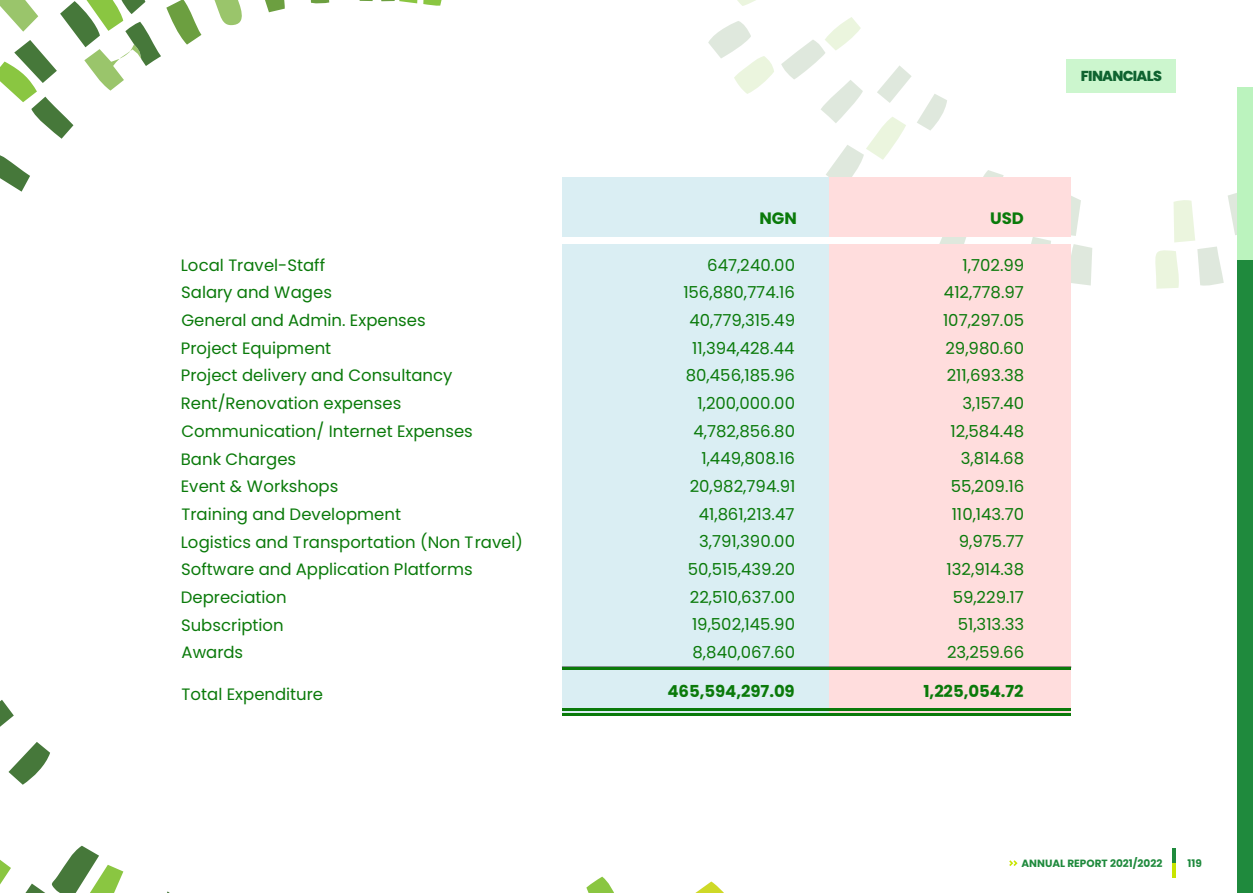
<style>
.page{position:relative;width:1253px;height:893px;background:#fff}
.page>*{position:absolute;margin:0;border:0;box-sizing:border-box;transform-origin:0 0}
.t1{font:16.5px "Poppins";color:#0a7a0a}
.t2{font:700 16.5px "Poppins";color:#0a7a0a}
.t3{font:800 14.4px "Poppins";letter-spacing:-.05em;color:#0f6330}
.t4{font:700 10.5px "Poppins";color:#1f8a3d}
</style>
<div class="page">
<svg style="left:359px;top:0;width:83px;height:6px"></svg>
<svg style="left:586px;top:877px;width:28px;height:16px"></svg>
<svg style="left:695px;top:881px;width:29px;height:12px"></svg>
<svg style="left:0;top:846px;width:123px;height:47px"></svg>
<svg style="left:214px;top:0;width:28px;height:25px"></svg>
<svg style="left:0;top:700px;width:50px;height:85px"></svg>
<svg style="left:310px;top:0;width:19px;height:4px"></svg>
<svg style="left:0;top:155px;width:30px;height:37px"></svg>
<svg style="left:265px;top:0;width:20px;height:12px"></svg>
<svg style="left:0;top:0;width:201px;height:139px"></svg>
<svg style="left:737px;top:0;width:19px;height:6px"></svg>
<svg style="left:708px;top:21px;width:66px;height:73px"></svg>
<svg style="left:1155px;top:193px;width:82px;height:96px"></svg>
<svg style="left:781px;top:17px;width:311px;height:269px"></svg>
<div style="left:1237px;top:257px;width:15px;height:636px;background:#1f8a3d"></div>
<div style="left:1237px;top:88px;width:15px;height:172px;background:#bbf3be"></div>
<div style="left:562px;top:244px;width:267px;height:468px;background:#daeef3"></div>
<div style="left:829px;top:244px;width:241px;height:468px;background:#fdd"></div>
<hr style="left:562px;top:667px;width:508px;height:3px;background:#0a7a0a">
<hr style="left:562px;top:708px;width:508px;height:3px;background:#0a7a0a">
<hr style="left:562px;top:714px;width:508px;height:2px;background:#0a7a0a">
<div style="left:562px;top:177px;width:267px;height:59px;background:#daeef3"></div>
<div style="left:829px;top:177px;width:241px;height:59px;background:#fdd"></div>
<hr style="left:1172px;top:848px;width:4px;height:16px;background:#1f8a3d">
<hr style="left:1172px;top:863px;width:4px;height:15px;background:#c8e500">
<svg style="left:1009px;top:860px;width:8px;height:6px"></svg>
<div style="left:1066px;top:59px;width:110px;height:33px;background:#ccf6ce"></div>
<p class="t2" style="left:759px;top:209px;width:39px">NGN</p>
<p class="t2" style="left:990px;top:209px;width:35px">USD</p>
<p class="t1" style="left:181px;top:255px;width:146px">Local Travel-Staff</p>
<p class="t1" style="left:707px;top:255px;width:89px">647,240.00</p>
<p class="t1" style="left:962px;top:255px;width:63px">1,702.99</p>
<p class="t1" style="left:181px;top:283px;width:152px">Salary and Wages</p>
<p class="t1" style="left:683px;top:283px;width:113px">156,880,774.16</p>
<p class="t1" style="left:943px;top:283px;width:81px">412,778.97</p>
<p class="t1" style="left:181px;top:311px;width:246px">General and Admin. Expenses</p>
<p class="t1" style="left:689px;top:311px;width:107px">40,779,315.49</p>
<p class="t1" style="left:943px;top:311px;width:83px">107,297.05</p>
<p class="t1" style="left:181px;top:339px;width:152px">Project Equipment</p>
<p class="t1" style="left:692px;top:338px;width:104px">11,394,428.44</p>
<p class="t1" style="left:945px;top:338px;width:80px">29,980.60</p>
<p class="t1" style="left:181px;top:366px;width:273px">Project delivery and Consultancy</p>
<p class="t1" style="left:686px;top:366px;width:111px">80,456,185.96</p>
<p class="t1" style="left:946px;top:366px;width:79px">211,693.38</p>
<p class="t1" style="left:181px;top:394px;width:222px">Rent/Renovation expenses</p>
<p class="t1" style="left:697px;top:394px;width:99px">1,200,000.00</p>
<p class="t1" style="left:962px;top:394px;width:63px">3,157.40</p>
<p class="t1" style="left:181px;top:422px;width:293px">Communication/ Internet Expenses</p>
<p class="t1" style="left:693px;top:421px;width:103px">4,782,856.80</p>
<p class="t1" style="left:950px;top:421px;width:75px">12,584.48</p>
<p class="t1" style="left:181px;top:449px;width:117px">Bank Charges</p>
<p class="t1" style="left:701px;top:449px;width:95px">1,449,808.16</p>
<p class="t1" style="left:960px;top:449px;width:65px">3,814.68</p>
<p class="t1" style="left:181px;top:477px;width:159px">Event &amp; Workshops</p>
<p class="t1" style="left:689px;top:477px;width:107px">20,982,794.91</p>
<p class="t1" style="left:950px;top:477px;width:75px">55,209.16</p>
<p class="t1" style="left:181px;top:505px;width:221px">Training and Development</p>
<p class="t1" style="left:698px;top:504px;width:97px">41,861,213.47</p>
<p class="t1" style="left:951px;top:504px;width:74px">110,143.70</p>
<p class="t1" style="left:181px;top:532px;width:344px">Logistics and Transportation (Non Travel)</p>
<p class="t1" style="left:699px;top:532px;width:97px">3,791,390.00</p>
<p class="t1" style="left:958px;top:532px;width:67px">9,975.77</p>
<p class="t1" style="left:181px;top:560px;width:293px">Software and Application Platforms</p>
<p class="t1" style="left:687px;top:560px;width:109px">50,515,439.20</p>
<p class="t1" style="left:946px;top:560px;width:79px">132,914.38</p>
<p class="t1" style="left:181px;top:588px;width:108px">Depreciation</p>
<p class="t1" style="left:690px;top:587px;width:107px">22,510,637.00</p>
<p class="t1" style="left:952px;top:587px;width:73px">59,229.17</p>
<p class="t1" style="left:181px;top:615px;width:104px">Subscription</p>
<p class="t1" style="left:692px;top:615px;width:104px">19,502,145.90</p>
<p class="t1" style="left:957px;top:615px;width:68px">51,313.33</p>
<p class="t1" style="left:181px;top:643px;width:63px">Awards</p>
<p class="t1" style="left:692px;top:643px;width:104px">8,840,067.60</p>
<p class="t1" style="left:947px;top:643px;width:79px">23,259.66</p>
<p class="t1" style="left:181px;top:685px;width:143px">Total Expenditure</p>
<p class="t2" style="left:667px;top:682px;width:129px">465,594,297.09</p>
<p class="t2" style="left:923px;top:682px;width:102px">1,225,054.72</p>
<p class="t3" style="left:1080px;top:67px;width:83px">FINANCIALS</p>
<p class="t4" style="left:1021px;top:857px;width:142px">ANNUAL REPORT 2021/2022</p>
<p class="t4" style="left:1187px;top:857px;width:16px">119</p>
</div>
